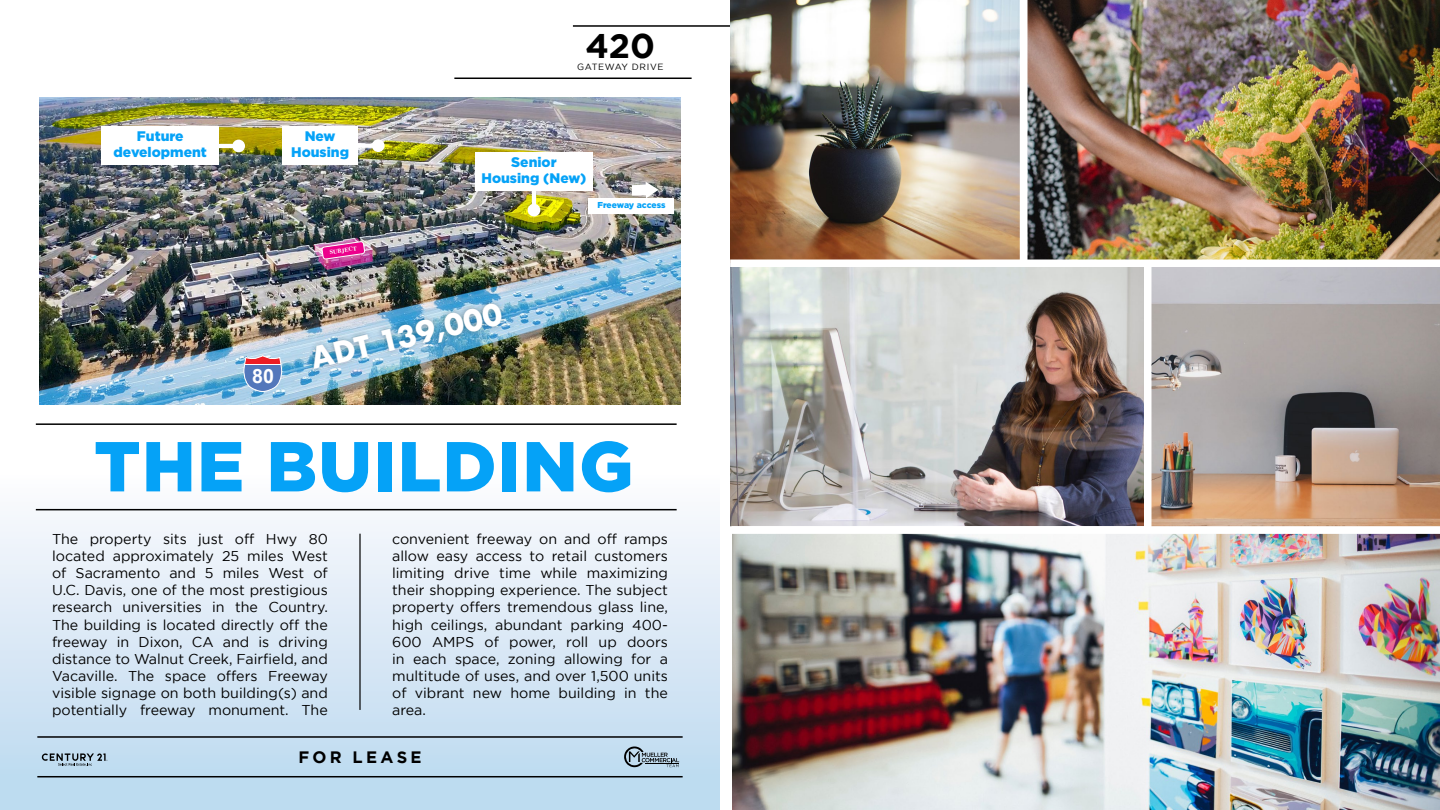
<style>
.page{position:relative;width:1440px;height:810px;background:#fff}
.page>*{position:absolute;margin:0;border:0;box-sizing:border-box;transform-origin:0 0}
.t1{font:900 70.5px "Gotham";letter-spacing:.02em;color:#05a2f7}
.t2{font:700 34.2px "Gotham";color:#000}
.t3{font:700 28.8px "Futura";color:#fff}
.t4{font:700 19.65px "Arial";color:#fff}
.t5{font:700 16.5px "Gotham";letter-spacing:.2em;color:#000}
.t6{font:14.25px/17.1px "Gotham";color:#000;text-align:justify}
.t7{font:900 13.8px/15.9px "Gotham";color:#05a2f7;text-align:center}
.t8{font:9px "Gotham";letter-spacing:.07em;color:#000}
.t9{font:900 8.55px "Gotham";letter-spacing:-.01em;color:#05a2f7}
.t10{font:700 6px "Times";color:#fff}
</style>
<div class="page">
<hr style="left:573px;top:25px;width:157px;height:2px;background:#000">
<hr style="left:454px;top:78px;width:237px;height:1px;background:#000">
<div style="left:0;top:476px;width:720px;height:334px;background:linear-gradient(to bottom,#faf8fb,#b9d9ef)"></div>
<hr style="left:36px;top:423px;width:640px;height:2px;background:#000">
<hr style="left:36px;top:509px;width:640px;height:1px;background:#000">
<img style="left:40px;top:98px;width:640px;height:307px">
<hr style="left:359px;top:534px;width:1px;height:176px;background:#000">
<hr style="left:37px;top:736px;width:645px;height:2px;background:#000">
<hr style="left:37px;top:776px;width:645px;height:1px;background:#000">
<svg style="left:42px;top:753px;width:66px;height:13px"></svg>
<svg style="left:624px;top:747px;width:55px;height:20px"></svg>
<img style="left:732px;top:534px;width:707px;height:276px">
<img style="left:1027px;top:0;width:412px;height:260px">
<img style="left:730px;top:267px;width:413px;height:259px">
<img style="left:730px;top:0;width:289px;height:260px">
<img style="left:1151px;top:267px;width:288px;height:259px">
<svg style="left:322px;top:241px;width:43px;height:18px"></svg>
<svg style="left:243px;top:356px;width:39px;height:36px"></svg>
<hr style="left:532px;top:175px;width:4px;height:38px;background:#fff">
<div style="left:527px;top:204px;width:13px;height:12px;background:#fff;border-radius:50%"></div>
<div style="left:475px;top:152px;width:117px;height:38px;background:#fff"></div>
<hr style="left:204px;top:144px;width:38px;height:4px;background:#fff">
<div style="left:232px;top:140px;width:13px;height:12px;background:#fff;border-radius:50%"></div>
<div style="left:102px;top:127px;width:117px;height:38px;background:#fff"></div>
<svg style="left:632px;top:182px;width:26px;height:16px"></svg>
<div style="left:589px;top:198px;width:85px;height:16px;background:#fff"></div>
<hr style="left:343px;top:144px;width:38px;height:4px;background:#fff">
<div style="left:372px;top:139px;width:12px;height:13px;background:#fff;border-radius:50%"></div>
<div style="left:282px;top:127px;width:76px;height:38px;background:#fff"></div>
<img style="left:302px;top:295px;width:209px;height:85px">
<h2 class="t2" style="left:585px;top:27px;width:71px">420</h2>
<p class="t7" style="left:114px;top:128px;width:95px">Future development</p>
<p class="t8" style="left:577px;top:61px;width:88px">GATEWAY DRIVE</p>
<p class="t7" style="left:291px;top:128px;width:59px">New<br>Housing</p>
<p class="t10" style="left:329px;top:246px;width:29px;rotate:-8deg">SUBJECT</p>
<p class="t7" style="left:481px;top:154px;width:106px">Senior<br>Housing (New)</p>
<p class="t9" style="left:597px;top:200px;width:69px">Freeway access</p>
<h3 class="t4" style="left:252px;top:363px;width:23px">80</h3>
<h3 class="t3" style="left:306px;top:339px;width:198px;rotate:-14deg">ADT 139,000</h3>
<h1 class="t1" style="left:94px;top:426px;width:541px">THE BUILDING</h1>
<p class="t6" style="left:52px;top:530px;width:277px">The property sits just off Hwy 80 located approximately 25 miles West of Sacramento and 5 miles West of U.C. Davis, one of the most prestigious research universities in the Country.<br>The building is located directly off the freeway in Dixon, CA and is driving distance to Walnut Creek, Fairfield, and Vacaville. The space offers Freeway visible signage on both building(s) and potentially freeway monument. The</p>
<p class="t6" style="left:392px;top:530px;width:277px">convenient freeway on and off ramps allow easy access to retail customers limiting drive time while maximizing their shopping experience. The subject property offers tremendous glass line, high ceilings, abundant parking 400- 600 AMPS of power, roll up doors in each space, zoning allowing for a multitude of uses, and over 1,500 units of vibrant new home building in the area.</p>
<p class="t5" style="left:298px;top:747px;width:125px">FOR LEASE</p>
</div>
